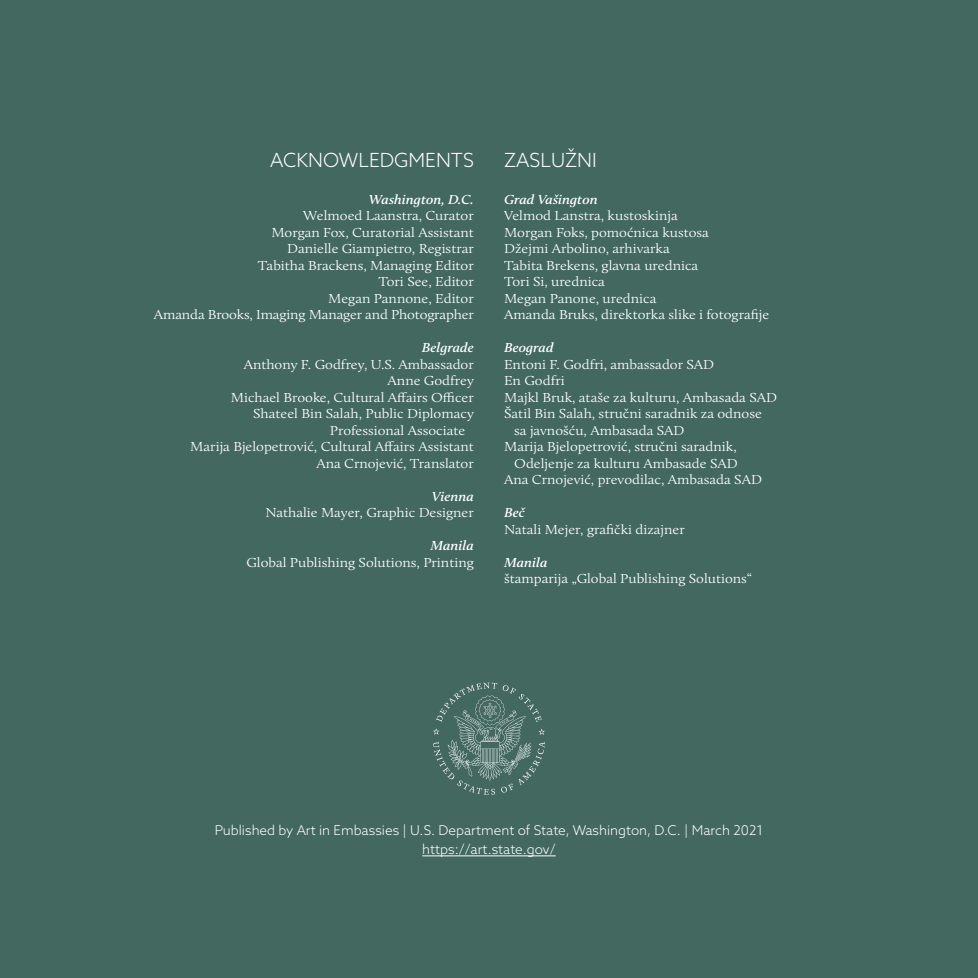
<style>
.page{position:relative;width:978px;height:978px;background:#42685f}
.page>*{position:absolute;margin:0;border:0;box-sizing:border-box;transform-origin:0 0}
.t1{font:300 19.5px "Azo Sans";color:#fff}
.t2{font:300 13.5px/16.5px "Calluna";color:#fff;text-align:right;scale:1.1 1}
.t3{font:300 13.5px/19.5px "Azo Sans";color:#fff;text-align:center}
.t4{font:italic 600 13.5px "Calluna";color:#fff;scale:1.1 1}
</style>
<div class="page">
<hr style="left:422px;top:855px;width:134px;height:1px;background:#fff">
<svg style="left:433px;top:683px;width:112px;height:112px"></svg>
<h1 class="t1" style="left:270px;top:147px;width:205px">ACKNOWLEDGMENTS</h1>
<h1 class="t1" style="left:504px;top:147px;width:94px">ZASLUŽNI</h1>
<p class="t4" style="left:369px;top:191px;width:97px">Washington, D.C.</p>
<p class="t2" style="left:154px;top:207px;width:292px">Welmoed Laanstra, Curator<br>Morgan Fox, Curatorial Assistant<br>Danielle Giampietro, Registrar<br>Tabitha Brackens, Managing Editor<br>Tori See, Editor<br>Megan Pannone, Editor<br>Amanda Brooks, Imaging Manager and Photographer</p>
<p class="t4" style="left:422px;top:339px;width:49px">Belgrade</p>
<p class="t2" style="left:244px;top:356px;width:211px">Anthony F. Godfrey, U.S. Ambassador</p>
<p class="t2" style="left:388px;top:372px;width:80px">Anne Godfrey</p>
<p class="t2" style="left:231px;top:389px;width:222px">Michael Brooke, Cultural Affairs Officer</p>
<p class="t2" style="left:253px;top:405px;width:202px">Shateel Bin Salah, Public Diplomacy</p>
<p class="t2" style="left:330px;top:422px;width:125px">Professional Associate</p>
<p class="t2" style="left:190px;top:438px;width:259px">Marija Bjelopetrović, Cultural Affairs Assistant</p>
<p class="t2" style="left:316px;top:455px;width:145px">Ana Crnojević, Translator</p>
<p class="t4" style="left:432px;top:488px;width:40px">Vienna</p>
<p class="t2" style="left:265px;top:504px;width:191px">Nathalie Mayer, Graphic Designer</p>
<p class="t4" style="left:430px;top:537px;width:41px">Manila</p>
<p class="t2" style="left:246px;top:554px;width:208px">Global Publishing Solutions, Printing</p>
<p class="t4" style="left:504px;top:191px;width:87px">Grad Vašington</p>
<p class="t2" style="left:504px;top:207px;width:242px;text-align:left">Velmod Lanstra, kustoskinja<br>Morgan Foks, pomoćnica kustosa<br>Džejmi Arbolino, arhivarka<br>Tabita Brekens, glavna urednica<br>Tori Si, urednica<br>Megan Panone, urednica<br>Amanda Bruks, direktorka slike i fotografije</p>
<p class="t4" style="left:504px;top:339px;width:46px">Beograd</p>
<p class="t2" style="left:504px;top:356px;width:193px">Entoni F. Godfri, ambassador SAD</p>
<p class="t2" style="left:504px;top:372px;width:57px">En Godfri</p>
<p class="t2" style="left:504px;top:389px;width:250px">Majkl Bruk, ataše za kulturu, Ambasada SAD</p>
<p class="t2" style="left:504px;top:405px;width:236px">Šatil Bin Salah, stručni saradnik za odnose</p>
<p class="t2" style="left:514px;top:422px;width:156px">sa javnošću, Ambasada SAD</p>
<p class="t2" style="left:504px;top:438px;width:213px">Marija Bjelopetrović, stručni saradnik,</p>
<p class="t2" style="left:514px;top:455px;width:205px">Odeljenje za kulturu Ambasade SAD</p>
<p class="t2" style="left:504px;top:471px;width:236px">Ana Crnojević, prevodilac, Ambasada SAD</p>
<p class="t4" style="left:504px;top:504px;width:20px">Beč</p>
<p class="t2" style="left:504px;top:521px;width:166px">Natali Mejer, grafički dizajner</p>
<p class="t4" style="left:504px;top:554px;width:41px">Manila</p>
<p class="t2" style="left:504px;top:570px;width:227px">štamparija „Global Publishing Solutions“</p>
<p class="t3" style="left:215px;top:820px;width:550px">Published by Art in Embassies | U.S. Department of State, Washington, D.C. | March 2021 https://art.state.gov/</p>
</div>
